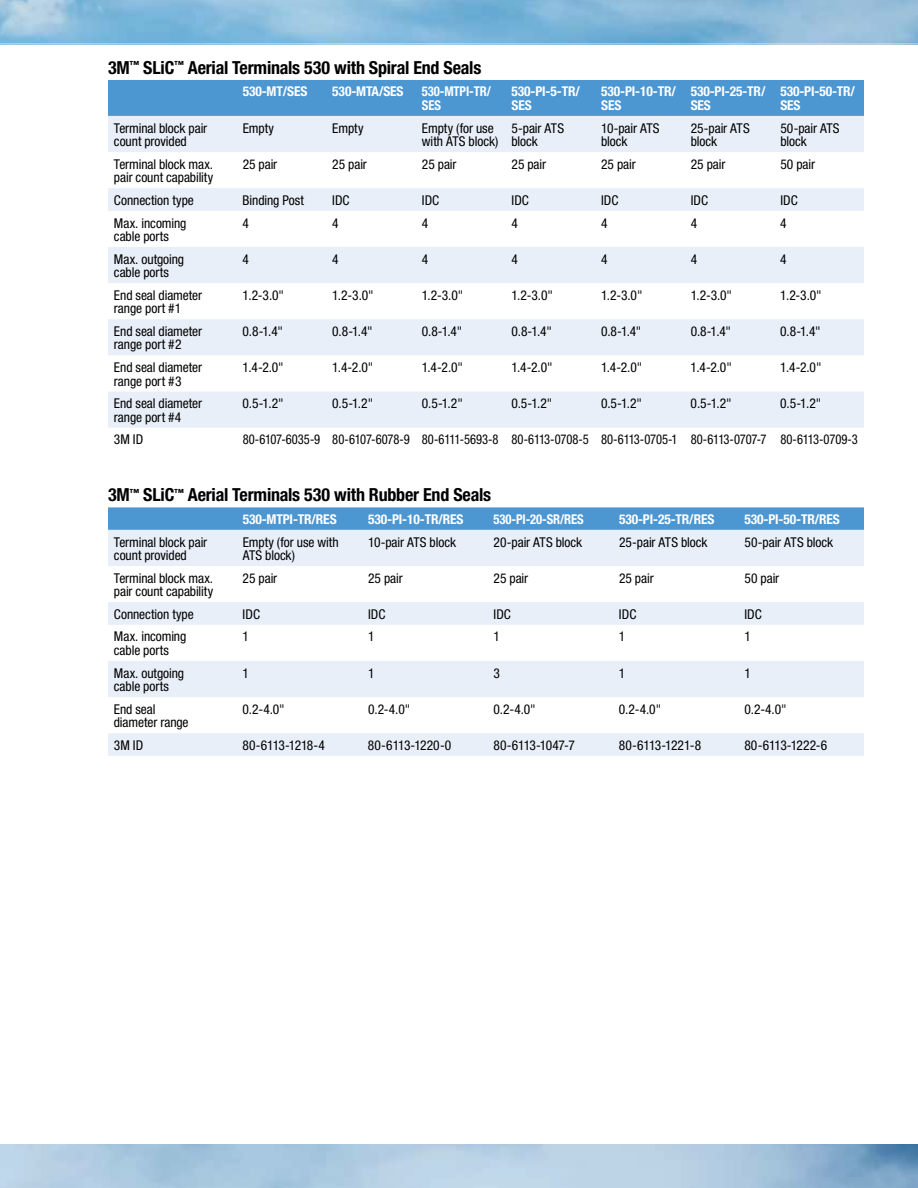
<style>
.page{position:relative;width:918px;height:1188px;background:#fff}
.page>*{position:absolute;margin:0;border:0;box-sizing:border-box;transform-origin:0 0}
.t1{font:700 condensed 18px "Helvetica Neue";letter-spacing:-.01em;color:#000}
.t2{font:condensed 13.5px/13.5px "Helvetica Neue";letter-spacing:-.005em;color:#000}
.t3{font:700 condensed 13.5px/13.5px "Helvetica Neue";letter-spacing:-.01em;color:#fff}
.t4{font:condensed 13.5px "Helvetica Neue";letter-spacing:-.005em;color:#000;scale:.93 1}
.t5{font:700 condensed 13.5px/13.5px "Helvetica Neue";letter-spacing:-.01em;color:#fff;scale:.94 1}
.t6{font:condensed 13.5px "Helvetica Neue";letter-spacing:-.05em;color:#000}
</style>
<div class="page">
<img style="left:0;top:1144px;width:918px;height:44px">
<img style="left:0;top:0;width:918px;height:43px">
<svg style="left:108px;top:80px;width:756px;height:72px;background:#9ac2e5"></svg>
<svg style="left:108px;top:188px;width:756px;height:240px;fill:#e9eff9"></svg>
<svg style="left:108px;top:507px;width:756px;height:59px;background:#adcde9"></svg>
<svg style="left:108px;top:602px;width:756px;height:154px;fill:#e9eff9"></svg>
<h1 class="t1" style="left:108px;top:57px;width:375px">3M<sup>™</sup> SLiC<sup>™</sup> Aerial Terminals 530 with Spiral End Seals</h1>
<p class="t3" style="left:243px;top:85px;width:66px">530-MT/SES</p>
<p class="t3" style="left:332px;top:85px;width:73px">530-MTA/SES</p>
<p class="t5" style="left:422px;top:85px;width:75px">530-MTPI-TR/<br>SES</p>
<p class="t3" style="left:512px;top:85px;width:70px">530-PI-5-TR/<br>SES</p>
<p class="t3" style="left:601px;top:85px;width:76px">530-PI-10-TR/<br>SES</p>
<p class="t3" style="left:691px;top:85px;width:76px">530-PI-25-TR/<br>SES</p>
<p class="t3" style="left:780px;top:85px;width:76px">530-PI-50-TR/<br>SES</p>
<p class="t2" style="left:114px;top:121px;width:95px">Terminal block pair count provided</p>
<p class="t2" style="left:243px;top:121px;width:33px">Empty</p>
<p class="t2" style="left:332px;top:121px;width:33px">Empty</p>
<p class="t2" style="left:422px;top:121px;width:78px">Empty (for use with ATS block)</p>
<p class="t2" style="left:512px;top:121px;width:54px">5-pair ATS block</p>
<p class="t2" style="left:601px;top:121px;width:60px">10-pair ATS block</p>
<p class="t2" style="left:691px;top:121px;width:61px">25-pair ATS block</p>
<p class="t2" style="left:780px;top:121px;width:61px">50-pair ATS block</p>
<p class="t2" style="left:114px;top:157px;width:101px">Terminal block max. pair count capability</p>
<p class="t2" style="left:243px;top:157px;width:36px">25 pair</p>
<p class="t2" style="left:332px;top:157px;width:36px">25 pair</p>
<p class="t2" style="left:422px;top:157px;width:36px">25 pair</p>
<p class="t2" style="left:512px;top:157px;width:36px">25 pair</p>
<p class="t2" style="left:601px;top:157px;width:36px">25 pair</p>
<p class="t2" style="left:691px;top:157px;width:36px">25 pair</p>
<p class="t2" style="left:780px;top:157px;width:36px">50 pair</p>
<p class="t2" style="left:114px;top:193px;width:81px">Connection type</p>
<p class="t2" style="left:243px;top:193px;width:63px">Binding Post</p>
<p class="t2" style="left:332px;top:193px;width:19px">IDC</p>
<p class="t2" style="left:422px;top:193px;width:19px">IDC</p>
<p class="t2" style="left:512px;top:193px;width:19px">IDC</p>
<p class="t2" style="left:601px;top:193px;width:19px">IDC</p>
<p class="t2" style="left:691px;top:193px;width:19px">IDC</p>
<p class="t2" style="left:780px;top:193px;width:19px">IDC</p>
<p class="t2" style="left:114px;top:216px;width:74px">Max. incoming cable ports</p>
<p class="t2" style="left:243px;top:216px;width:8px">4</p>
<p class="t2" style="left:332px;top:216px;width:8px">4</p>
<p class="t2" style="left:422px;top:216px;width:8px">4</p>
<p class="t2" style="left:511px;top:216px;width:8px">4</p>
<p class="t2" style="left:601px;top:216px;width:8px">4</p>
<p class="t2" style="left:691px;top:216px;width:8px">4</p>
<p class="t2" style="left:780px;top:216px;width:8px">4</p>
<p class="t2" style="left:114px;top:252px;width:72px">Max. outgoing cable ports</p>
<p class="t2" style="left:243px;top:252px;width:8px">4</p>
<p class="t2" style="left:332px;top:252px;width:8px">4</p>
<p class="t2" style="left:422px;top:252px;width:8px">4</p>
<p class="t2" style="left:511px;top:252px;width:8px">4</p>
<p class="t2" style="left:601px;top:252px;width:8px">4</p>
<p class="t2" style="left:691px;top:252px;width:8px">4</p>
<p class="t2" style="left:780px;top:252px;width:8px">4</p>
<p class="t2" style="left:114px;top:288px;width:90px">End seal diameter range port #1</p>
<p class="t2" style="left:243px;top:288px;width:43px">1.2-3.0"</p>
<p class="t2" style="left:332px;top:288px;width:43px">1.2-3.0"</p>
<p class="t2" style="left:422px;top:288px;width:43px">1.2-3.0"</p>
<p class="t2" style="left:511px;top:288px;width:43px">1.2-3.0"</p>
<p class="t2" style="left:601px;top:288px;width:43px">1.2-3.0"</p>
<p class="t2" style="left:691px;top:288px;width:43px">1.2-3.0"</p>
<p class="t2" style="left:780px;top:288px;width:43px">1.2-3.0"</p>
<p class="t2" style="left:114px;top:324px;width:90px">End seal diameter range port #2</p>
<p class="t2" style="left:243px;top:324px;width:42px">0.8-1.4"</p>
<p class="t2" style="left:332px;top:324px;width:42px">0.8-1.4"</p>
<p class="t2" style="left:422px;top:324px;width:42px">0.8-1.4"</p>
<p class="t2" style="left:511px;top:324px;width:42px">0.8-1.4"</p>
<p class="t2" style="left:601px;top:324px;width:42px">0.8-1.4"</p>
<p class="t2" style="left:691px;top:324px;width:42px">0.8-1.4"</p>
<p class="t2" style="left:780px;top:324px;width:42px">0.8-1.4"</p>
<p class="t2" style="left:114px;top:360px;width:90px">End seal diameter range port #3</p>
<p class="t2" style="left:243px;top:360px;width:43px">1.4-2.0"</p>
<p class="t2" style="left:332px;top:360px;width:43px">1.4-2.0"</p>
<p class="t2" style="left:422px;top:360px;width:43px">1.4-2.0"</p>
<p class="t2" style="left:511px;top:360px;width:43px">1.4-2.0"</p>
<p class="t2" style="left:601px;top:360px;width:43px">1.4-2.0"</p>
<p class="t2" style="left:691px;top:360px;width:43px">1.4-2.0"</p>
<p class="t2" style="left:780px;top:360px;width:43px">1.4-2.0"</p>
<p class="t2" style="left:114px;top:397px;width:90px">End seal diameter range port #4</p>
<p class="t2" style="left:243px;top:397px;width:43px">0.5-1.2"</p>
<p class="t2" style="left:332px;top:397px;width:43px">0.5-1.2"</p>
<p class="t2" style="left:422px;top:397px;width:43px">0.5-1.2"</p>
<p class="t2" style="left:511px;top:397px;width:43px">0.5-1.2"</p>
<p class="t2" style="left:601px;top:397px;width:43px">0.5-1.2"</p>
<p class="t2" style="left:691px;top:397px;width:43px">0.5-1.2"</p>
<p class="t2" style="left:780px;top:397px;width:43px">0.5-1.2"</p>
<p class="t2" style="left:114px;top:433px;width:31px">3M ID</p>
<p class="t4" style="left:243px;top:432px;width:663px">80-6107-6035-9 80-6107-6078-9 80-6111-5693-8 80-6113-0708-5 80-6113-0705-1 80-6113-0707-7 80-6113-0709-3</p>
<h1 class="t1" style="left:108px;top:484px;width:385px">3M<sup>™</sup> SLiC<sup>™</sup> Aerial Terminals 530 with Rubber End Seals</h1>
<p class="t3" style="left:243px;top:512px;width:95px">530-MTPI-TR/RES</p>
<p class="t3" style="left:368px;top:512px;width:97px">530-PI-10-TR/RES</p>
<p class="t5" style="left:494px;top:512px;width:97px">530-PI-20-SR/RES</p>
<p class="t3" style="left:619px;top:512px;width:97px">530-PI-25-TR/RES</p>
<p class="t3" style="left:745px;top:512px;width:97px">530-PI-50-TR/RES</p>
<p class="t2" style="left:114px;top:535px;width:95px">Terminal block pair count provided</p>
<p class="t2" style="left:243px;top:535px;width:97px">Empty (for use with<br>ATS block)</p>
<p class="t2" style="left:368px;top:535px;width:89px">10-pair ATS block</p>
<p class="t2" style="left:494px;top:535px;width:90px">20-pair ATS block</p>
<p class="t2" style="left:619px;top:535px;width:90px">25-pair ATS block</p>
<p class="t2" style="left:745px;top:535px;width:90px">50-pair ATS block</p>
<p class="t2" style="left:114px;top:571px;width:101px">Terminal block max. pair count capability</p>
<p class="t2" style="left:243px;top:571px;width:36px">25 pair</p>
<p class="t2" style="left:368px;top:571px;width:36px">25 pair</p>
<p class="t2" style="left:494px;top:571px;width:36px">25 pair</p>
<p class="t2" style="left:619px;top:571px;width:36px">25 pair</p>
<p class="t2" style="left:744px;top:571px;width:36px">50 pair</p>
<p class="t2" style="left:114px;top:607px;width:81px">Connection type</p>
<p class="t2" style="left:243px;top:607px;width:19px">IDC</p>
<p class="t2" style="left:368px;top:607px;width:19px">IDC</p>
<p class="t2" style="left:494px;top:607px;width:19px">IDC</p>
<p class="t2" style="left:619px;top:607px;width:19px">IDC</p>
<p class="t2" style="left:744px;top:607px;width:19px">IDC</p>
<p class="t2" style="left:114px;top:630px;width:74px">Max. incoming cable ports</p>
<p class="t2" style="left:243px;top:630px;width:8px">1</p>
<p class="t2" style="left:368px;top:630px;width:8px">1</p>
<p class="t2" style="left:494px;top:630px;width:8px">1</p>
<p class="t2" style="left:619px;top:630px;width:8px">1</p>
<p class="t2" style="left:744px;top:630px;width:8px">1</p>
<p class="t2" style="left:114px;top:666px;width:72px">Max. outgoing cable ports</p>
<p class="t2" style="left:243px;top:666px;width:8px">1</p>
<p class="t2" style="left:368px;top:666px;width:8px">1</p>
<p class="t2" style="left:493px;top:666px;width:8px">3</p>
<p class="t2" style="left:619px;top:666px;width:8px">1</p>
<p class="t2" style="left:744px;top:666px;width:8px">1</p>
<p class="t2" style="left:114px;top:702px;width:76px">End seal diameter range</p>
<p class="t2" style="left:243px;top:702px;width:44px">0.2-4.0"</p>
<p class="t2" style="left:368px;top:702px;width:44px">0.2-4.0"</p>
<p class="t2" style="left:493px;top:702px;width:44px">0.2-4.0"</p>
<p class="t2" style="left:619px;top:702px;width:44px">0.2-4.0"</p>
<p class="t2" style="left:744px;top:702px;width:44px">0.2-4.0"</p>
<p class="t2" style="left:114px;top:738px;width:31px">3M ID</p>
<p class="t6" style="left:243px;top:737px;width:84px">80-6113-1218-4</p>
<p class="t2" style="left:368px;top:738px;width:85px">80-6113-1220-0</p>
<p class="t2" style="left:493px;top:738px;width:83px">80-6113-1047-7</p>
<p class="t2" style="left:619px;top:738px;width:84px">80-6113-1221-8</p>
<p class="t2" style="left:744px;top:738px;width:85px">80-6113-1222-6</p>
</div>
